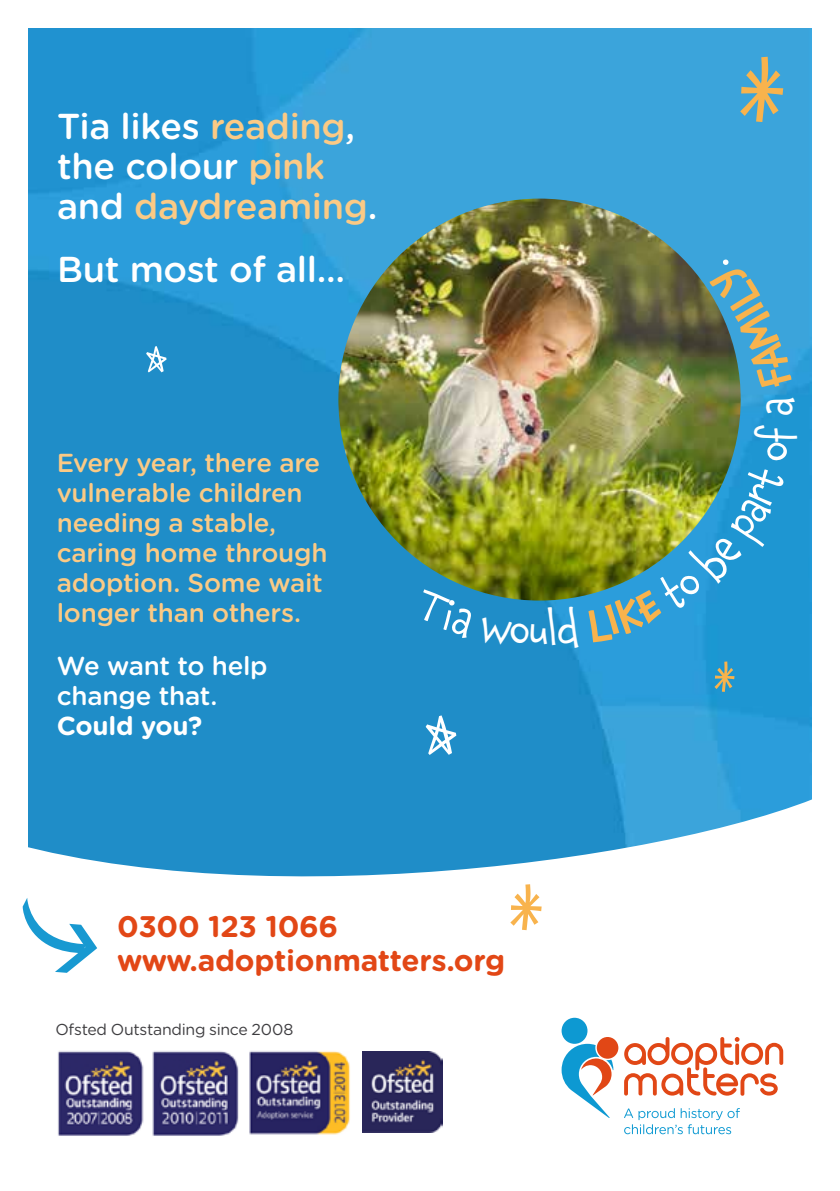
<style>
.page{position:relative;width:840px;height:1191px;background:#fff}
.page>*{position:absolute;margin:0;border:0;box-sizing:border-box;transform-origin:0 0}
.t1{font:43.4px "Chaloops";color:#fff}
.t2{font:500 36px/40px "Gotham Rounded";letter-spacing:-.01em;color:#fff}
.t3{font:700 29.8px/33.4px "Gotham Rounded";letter-spacing:-.01em;color:#e24716}
.t4{font:500 26px/30px "Gotham Rounded";letter-spacing:-.01em;color:#fbca85}
.t5{font:500 26px/30px "Gotham Rounded";letter-spacing:-.01em;color:#fff}
.t6{font:700 26px "Gotham Rounded";letter-spacing:-.01em;color:#fff}
.t7{font:15.8px "Gotham Rounded";letter-spacing:-.015em;color:#3e3d40}
.s1{color:#fbca85}
</style>
<div class="page">
<img style="left:28px;top:28px;width:783px;height:750px">
<svg style="left:22px;top:778px;width:790px;height:357px"></svg>
<div style="left:561px;top:1017px;width:26px;height:26px;background:#0d99d2;border-radius:50%"></div>
<svg style="left:561px;top:1043px;width:52px;height:75px"></svg>
<div style="left:596px;top:1037px;width:22px;height:21px;background:#e14716;border-radius:50%"></div>
<svg style="left:623px;top:1037px;width:159px;height:58px"></svg>
<svg style="left:623px;top:1108px;width:116px;height:26px"></svg>
<svg style="left:510px;top:884px;width:31px;height:46px"></svg>
<svg style="left:23px;top:897px;width:74px;height:75px"></svg>
<img style="left:51px;top:1045px;width:95px;height:91px">
<img style="left:151px;top:1045px;width:94px;height:91px">
<img style="left:245px;top:1045px;width:107px;height:90px">
<img style="left:362px;top:1051px;width:80px;height:81px">
<img style="left:338px;top:199px;width:402px;height:401px;border-radius:201px">
<svg style="left:425px;top:715px;width:31px;height:40px"></svg>
<svg style="left:739px;top:57px;width:43px;height:65px;background:#82a9a5"></svg>
<svg style="left:146px;top:346px;width:20px;height:26px"></svg>
<svg style="left:714px;top:661px;width:20px;height:31px"></svg>
<svg style="left:412px;top:588px;width:117px;height:58px;background:#238abb"></svg>
<svg style="left:547px;top:606px;width:31px;height:44px"></svg>
<img style="left:585px;top:424px;width:212px;height:219px">
<svg style="left:765px;top:397px;width:29px;height:18px"></svg>
<svg style="left:708px;top:258px;width:84px;height:131px;background:#4096ba"></svg>
<h2 class="t2" style="left:57px;top:105px;width:322px">Tia likes <span class="s1">reading</span>, the colour <span class="s1">pink </span>and <span class="s1">daydreaming</span>.</h2>
<h2 class="t2" style="left:57px;top:248px;width:289px">But most of all...</h2>
<p class="t4" style="left:57px;top:447px;width:272px">Every year, there are vulnerable children needing a stable, caring home through adoption. Some wait longer than others.</p>
<p class="t5" style="left:57px;top:650px;width:212px">We want to help change that.</p>
<p class="t6" style="left:57px;top:707px;width:147px">Could you?</p>
<h1 class="t1" style="left:528px;top:595px;width:21px">u</h1>
<p class="t3" style="left:117px;top:908px;width:389px">0300 123 1066 www.adoptionmatters.org</p>
<p class="t7" style="left:55px;top:1018px;width:239px">Ofsted Outstanding since 2008</p>
</div>
